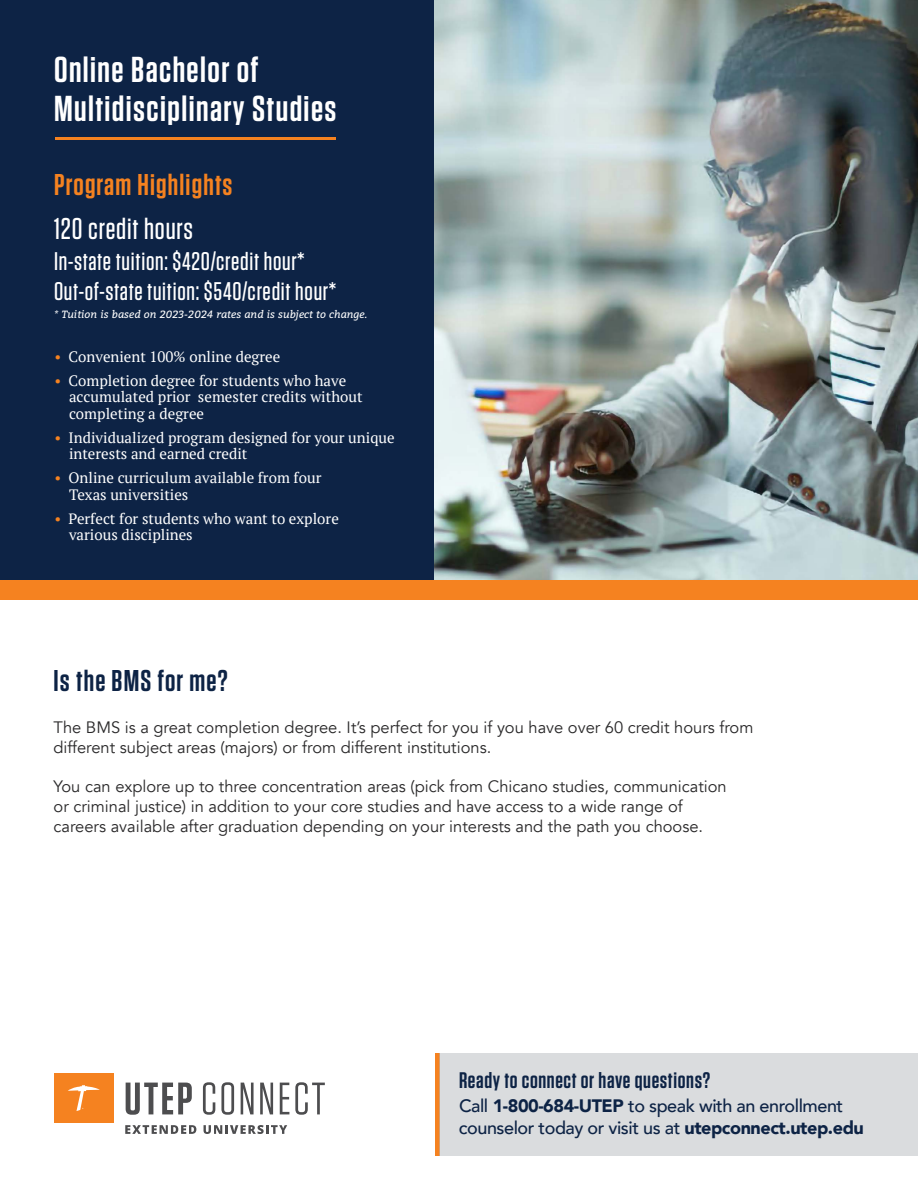
<style>
.page{position:relative;width:918px;height:1188px;background:#fff}
.page>*{position:absolute;margin:0;border:0;box-sizing:border-box;transform-origin:0 0}
.t1{font:600 36px/39px "Tungsten";letter-spacing:.04em;color:#fff}
.t2{font:600 30px "Tungsten";letter-spacing:.04em;color:#f58220}
.t3{font:500 30px "Tungsten";letter-spacing:.03em;color:#fff}
.t4{font:600 30px "Tungsten";letter-spacing:.04em;color:#0d2345}
.t5{font:500 25.5px/30.6px "Tungsten";letter-spacing:.03em;color:#fff}
.t6{font:600 22.5px "Tungsten";letter-spacing:.03em;color:#0d2345}
.t7{font:500 18px/22.5px "Avenir";letter-spacing:-.025em;color:#0d2345}
.t8{font:16.5px/19.8px "Avenir";color:#292829}
.t9{font:15px/16.5px "PT Serif";color:#fff}
.t10{font:italic 10.5px "Bitter";color:#fff}
.s1{color:#f58220}
.s2{font-weight:900}
</style>
<div class="page">
<div style="left:0;top:0;width:556px;height:588px;background:#0d2345"></div>
<img style="left:435px;top:0;width:483px;height:580px">
<div style="left:435px;top:1053px;width:5px;height:102px;background:#f58220"></div>
<div style="left:439px;top:1053px;width:479px;height:102px;background:#dadcde"></div>
<hr style="left:55px;top:137px;width:280px;height:3px;background:#f58220">
<div style="left:0;top:580px;width:918px;height:20px;background:#f58220"></div>
<div style="left:54px;top:1073px;width:59px;height:50px;background:#f58220"></div>
<svg style="left:68px;top:1085px;width:32px;height:26px"></svg>
<svg style="left:125px;top:1125px;width:71px;height:9px"></svg>
<svg style="left:204px;top:1125px;width:83px;height:9px"></svg>
<svg style="left:126px;top:1083px;width:66px;height:32px"></svg>
<svg style="left:203px;top:1082px;width:12px;height:33px"></svg>
<svg style="left:221px;top:1082px;width:13px;height:33px"></svg>
<svg style="left:241px;top:1083px;width:13px;height:31px"></svg>
<svg style="left:260px;top:1083px;width:13px;height:31px"></svg>
<svg style="left:280px;top:1083px;width:9px;height:31px"></svg>
<svg style="left:295px;top:1082px;width:30px;height:33px"></svg>
<h1 class="t1" style="left:54px;top:51px;width:284px">Online Bachelor of<br>Multidisciplinary Studies</h1>
<h2 class="t2" style="left:54px;top:169px;width:180px">Program Highlights</h2>
<h2 class="t3" style="left:54px;top:213px;width:141px">120 credit hours</h2>
<h3 class="t5" style="left:54px;top:246px;width:283px">In-state tuition: $420/credit hour*<br>Out-of-state tuition: $540/credit hour*</h3>
<p class="t10" style="left:54px;top:307px;width:315px">* Tuition is based on 2023-2024 rates and is subject to change.</p>
<p class="t9" style="left:54px;top:348px;width:227px"><span class="s1">•</span> Convenient 100% online degree</p>
<p class="t9" style="left:69px;top:372px;width:295px;text-indent:-15px"><span class="s1">•</span> Completion degree for students who have accumulated prior semester credits without completing a degree</p>
<p class="t9" style="left:69px;top:429px;width:327px;text-indent:-15px"><span class="s1">•</span> Individualized program designed for your unique interests and earned credit</p>
<p class="t9" style="left:69px;top:469px;width:254px;text-indent:-15px"><span class="s1">•</span> Online curriculum available from four<br>Texas universities</p>
<p class="t9" style="left:69px;top:510px;width:271px;text-indent:-15px"><span class="s1">•</span> Perfect for students who want to explore various disciplines</p>
<h2 class="t4" style="left:54px;top:665px;width:176px">Is the BMS for me?</h2>
<p class="t8" style="left:54px;top:717px;width:701px">The BMS is a great completion degree. It’s perfect for you if you have over 60 credit hours from different subject areas (majors) or from different institutions.</p>
<p class="t8" style="left:54px;top:777px;width:675px">You can explore up to three concentration areas (pick from Chicano studies, communication or criminal justice) in addition to your core studies and have access to a wide range of careers available after graduation depending on your interests and the path you choose.</p>
<h3 class="t6" style="left:459px;top:1068px;width:253px">Ready to connect or have questions?</h3>
<p class="t7" style="left:459px;top:1093px;width:406px">Call <span class="s2">1-800-684-UTEP</span> to speak with an enrollment counselor today or visit us at <span class="s2">utepconnect.utep.edu</span></p>
</div>
